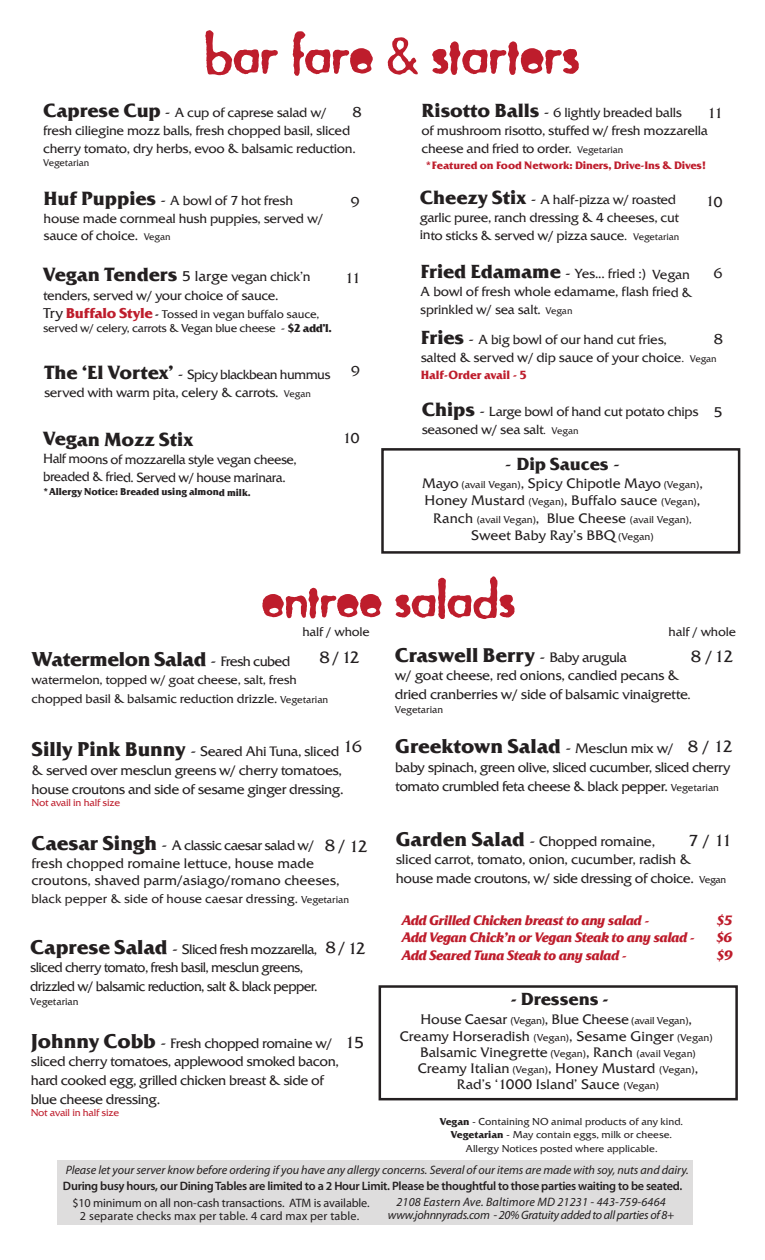
<style>
.page{position:relative;width:765px;height:1260px;background:#fff}
.page>*{position:absolute;margin:0;border:0;box-sizing:border-box;transform-origin:0 0}
.t1{font:60px "Flyerfonts All Ages";color:#be1d2c}
.t2{font:54.88px "Flyerfonts All Ages";color:#be1d2c}
.t3{font:700 20px "Friz Qua";color:#231f20}
.t4{font:700 19.12px "Friz Qua";color:#231f20}
.t5{font:700 17.5px "Friz Qua";color:#231f20}
.t6{font:16.25px "Friz Qua";color:#231f20}
.t7{font:13.75px/18.8px "Friz Qua";letter-spacing:-.03em;color:#231f20}
.t8{font:13.75px/16.2px "Friz Qua";color:#231f20}
.t9{font:13.75px/18.8px "Friz Qua";letter-spacing:-.05em;color:#231f20}
.t10{font:13.75px/17.5px "Friz Qua";letter-spacing:-.005em;color:#231f20}
.t11{font:italic 700 13.75px "Friz Qua";letter-spacing:-.025em;color:#be1d2c}
.t12{font:13.12px/18px "Friz Qua";letter-spacing:-.025em;color:#231f20}
.t13{font:12.5px/18.8px "Friz Qua";letter-spacing:-.02em;color:#231f20}
.t14{font:italic 12.25px/12.5px "Myriad Pro";letter-spacing:-.005em;color:#231f20;text-align:center}
.t15{font:600 12.25px "Myriad Pro";letter-spacing:-.025em;color:#231f20}
.t16{font:12.25px/12.5px "Myriad Pro";letter-spacing:-.01em;color:#231f20;text-align:center}
.t17{font:700 12px "Friz Qua";color:#be1d2c}
.t18{font:11.38px/14.4px "Friz Qua";letter-spacing:-.025em;color:#231f20}
.t19{font:700 10.75px "Friz Qua";letter-spacing:-.01em;color:#be1d2c}
.t20{font:10px/13.8px "Friz Qua";color:#231f20;text-align:center}
.t21{font:700 10px "Friz Qua";letter-spacing:-.005em;color:#231f20}
.t22{font:10px "Friz Qua";letter-spacing:-.02em;color:#be1d2c}
.t23{font:9.62px "Friz Qua";color:#231f20}
.s1{font-weight:700;font-size:19.12px}
.s2{font-size:14.38px}
.s3{font-size:9.62px}
.s4{font-weight:400;font-size:14.38px}
.s5{font-weight:400;font-size:13.12px}
.s6{font-weight:700;font-size:14.38px;color:#be1d2c}
.s7{font-weight:700}
.s8{font-size:12px}
.s9{font-size:10.75px}
.s10{font-weight:400}
.s11{font-size:10px}
.s12{font-size:13.75px}
.s13{font-weight:400;font-size:15px}
.s14{font-weight:400;font-size:13.75px}
.s15{font-weight:700;font-size:20px}
.s16{font-size:15px}
.s17{font-size:12.5px}
</style>
<div class="page">
<div style="left:379px;top:985px;width:359px;height:115px;border:2px solid #231f20"></div>
<div style="left:58px;top:1160px;width:635px;height:65px;background:#dedddd"></div>
<div style="left:381px;top:448px;width:359px;height:106px;border:2px solid #231f20"></div>
<h1 class="t1" style="left:204px;top:16px;width:377px">bar fare &amp; starters</h1>
<p class="t12" style="left:43px;top:103px;width:314px"><span class="s1">Caprese Cup</span> <span class="s2">-</span> A cup of caprese salad w/ fresh ciliegine mozz balls, fresh chopped basil, sliced cherry tomato, dry herbs, evoo &amp; balsamic reduction.</p>
<p class="t23" style="left:43px;top:157px;width:48px">Vegetarian</p>
<p class="t12" style="left:44px;top:191px;width:281px"><span class="s1">Huf Puppies</span> <span class="s2">-</span> A bowl of 7 hot fresh house made cornmeal hush puppies, served w/ sauce of choice. <span class="s3">Vegan</span></p>
<h3 class="t4" style="left:43px;top:263px;width:269px">Vegan Tenders <span class="s4">5 large</span> <span class="s5">vegan chick’n</span></h3>
<p class="t12" style="left:43px;top:286px;width:237px">tenders, served w/ your choice of sauce.</p>
<p class="t18" style="left:43px;top:306px;width:290px"><span class="s2">Try</span> <span class="s6">Buffalo Style</span> <span class="s7">-</span> Tossed in vegan buffalo sauce, served w/ celery, carrots &amp; Vegan blue cheese - <span class="s7">$2 add’l.</span></p>
<p class="t12" style="left:44px;top:365px;width:288px"><span class="s1">The ‘El Vortex’</span> <span class="s2">-</span> Spicy blackbean hummus served with warm pita, celery &amp; carrots. <span class="s3">Vegan</span></p>
<p class="t12" style="left:422px;top:103px;width:288px"><span class="s1">Risotto Balls</span> <span class="s2">-</span> 6 lightly breaded balls<br>of mushroom risotto, stuffed w/ fresh mozzarella cheese and fried to order. <span class="s3">Vegetarian</span></p>
<p class="t19" style="left:425px;top:159px;width:282px">*Featured on Food Network: Diners, Drive-Ins &amp; Dives!</p>
<p class="t12" style="left:420px;top:190px;width:261px"><span class="s1">Cheezy Stix</span> <span class="s2">-</span> A half-pizza w/ roasted garlic puree, ranch dressing &amp; 4 cheeses, cut into sticks &amp; served w/ pizza sauce<span class="s8">.</span> <span class="s3">Vegetarian</span></p>
<p class="t12" style="left:420px;top:265px;width:274px"><span class="s1">Fried Edamame</span> <span class="s2">-</span> Yes... fried :) Vegan<br>A bowl of fresh whole edamame, flash fried &amp; sprinkled w/ sea salt. <span class="s3">Vegan</span></p>
<p class="t12" style="left:421px;top:331px;width:298px"><span class="s1">Fries</span> <span class="s2">-</span> A big bowl of our hand cut fries,<br>salted &amp; served w/ dip sauce of your choice<span class="s9">.</span> <span class="s3">Vegan</span></p>
<p class="t17" style="left:421px;top:367px;width:108px">Half-Order avail - 5</p>
<p class="t12" style="left:422px;top:402px;width:279px"><span class="s1">Chips</span> <span class="s2">-</span> Large bowl of hand cut potato chips seasoned w/ sea salt<span class="s9">.</span> <span class="s3">Vegan</span></p>
<h3 class="t5" style="left:505px;top:453px;width:117px"><span class="s10">-</span> Dip Sauces <span class="s10">-</span></h3>
<p class="t8" style="left:422px;top:474px;width:282px;line-height:17.5px">Mayo <span class="s11">(avail Vegan)</span>, Spicy Chipotle Mayo <span class="s11">(Vegan)</span>,<br>Honey Mustard <span class="s11">(Vegan)</span>, Buffalo sauce <span class="s11">(Vegan)</span>,</p>
<p class="t20" style="left:433px;top:512px;width:260px"><span class="s12">Ranch</span> (avail Vegan)<span class="s12">, Blue Cheese</span> (avail Vegan),</p>
<p class="t8" style="left:471px;top:527px;width:184px">Sweet Baby Ray’s BBQ <span class="s11">(Vegan)</span></p>
<h2 class="t2" style="left:262px;top:565px;width:255px">entree salads</h2>
<h3 class="t4" style="left:43px;top:427px;width:152px">Vegan Mozz Stix</h3>
<p class="t12" style="left:43px;top:450px;width:255px">Half moons of mozzarella style vegan cheese, breaded &amp; fried. Served w/ house marinara.</p>
<p class="t21" style="left:43px;top:486px;width:209px">*Allergy Notice: Breaded using almond milk.</p>
<p class="t13" style="left:302px;top:622px;width:69px">half / whole</p>
<p class="t6" style="left:320px;top:648px;width:42px">8 / 12</p>
<h3 class="t3" style="left:32px;top:647px;width:260px">Watermelon Salad <span class="s13">-</span> <span class="s14">Fresh cubed</span></h3>
<p class="t13" style="left:32px;top:671px;width:298px">watermelon, topped w/ goat cheese, salt, fresh chopped basil &amp; balsamic reduction drizzle. <span class="s11">Vegetarian</span></p>
<p class="t7" style="left:32px;top:742px;width:313px"><span class="s15">Silly Pink Bunny</span> <span class="s16">-</span> Seared Ahi Tuna, sliced &amp; served over mesclun greens w/ cherry tomatoes, house croutons and side of sesame ginger dressing.</p>
<p class="t22" style="left:32px;top:796px;width:90px">Not avail in half size</p>
<p class="t10" style="left:31px;top:837px;width:310px"><span class="s15">Caesar Singh</span> <span class="s16">-</span> A classic caesar salad w/ fresh chopped romaine lettuce, house made croutons, shaved parm/asiago/romano cheeses,</p>
<p class="t13" style="left:31px;top:889px;width:319px">black pepper &amp; side of house caesar dressing. <span class="s11">Vegetarian</span></p>
<p class="t6" style="left:325px;top:835px;width:44px;rotate:1deg">8 / 12</p>
<p class="t9" style="left:30px;top:939px;width:289px"><span class="s15">Caprese Salad</span> <span class="s16">-</span> Sliced fresh mozzarella, sliced cherry tomato, fresh basil, mesclun greens, drizzled w/ balsamic reduction, salt &amp; black pepper.</p>
<p class="t20" style="left:30px;top:994px;width:50px">Vegetarian</p>
<p class="t6" style="left:326px;top:937px;width:42px;rotate:1deg">8 / 12</p>
<p class="t7" style="left:31px;top:1033px;width:310px"><span class="s15">Johnny Cobb</span> <span class="s16">-</span> Fresh chopped romaine w/ sliced cherry tomatoes, applewood smoked bacon, hard cooked egg, grilled chicken breast &amp; side of blue cheese dressing.</p>
<p class="t22" style="left:31px;top:1107px;width:90px">Not avail in half size</p>
<p class="t13" style="left:669px;top:622px;width:69px">half / whole</p>
<h3 class="t3" style="left:395px;top:642px;width:234px">Craswell Berry <span class="s13">-</span> <span class="s14">Baby arugula</span></h3>
<p class="t7" style="left:395px;top:666px;width:298px">w/ goat cheese, red onions, candied pecans &amp; dried cranberries w/ side of balsamic vinaigrette<span class="s17">.</span></p>
<p class="t20" style="left:395px;top:702px;width:50px">Vegetarian</p>
<p class="t6" style="left:691px;top:646px;width:44px;rotate:1deg">8 /12</p>
<h3 class="t3" style="left:395px;top:734px;width:280px">Greektown Salad <span class="s13">-</span> <span class="s14">Mesclun mix w/</span></h3>
<p class="t7" style="left:395px;top:758px;width:337px">baby spinach, green olive, sliced cucumber, sliced cherry tomato crumbled feta cheese &amp; black pepper. <span class="s11">Vegetarian</span></p>
<p class="t6" style="left:688px;top:736px;width:47px;rotate:1deg">8 / 12</p>
<p class="t7" style="left:396px;top:831px;width:332px"><span class="s15">Garden Salad</span> <span class="s16">-</span> Chopped romaine,<br>sliced carrot, tomato, onion, cucumber, radish &amp; house made croutons, w/ side dressing of choice. <span class="s11">Vegan</span></p>
<p class="t6" style="left:689px;top:830px;width:46px;rotate:1deg">7 / 11</p>
<p class="t11" style="left:402px;top:912px;width:249px">Add Grilled Chicken breast to any salad -</p>
<p class="t11" style="left:717px;top:912px;width:18px">$5</p>
<p class="t11" style="left:402px;top:929px;width:295px">Add Vegan Chick’n or Vegan Steak to any salad -</p>
<p class="t11" style="left:716px;top:929px;width:18px">$6</p>
<p class="t11" style="left:402px;top:947px;width:227px">Add Seared Tuna Steak to any salad -</p>
<p class="t11" style="left:717px;top:947px;width:18px">$9</p>
<h3 class="t5" style="left:510px;top:988px;width:100px">- Dressens -</h3>
<p class="t8" style="left:400px;top:1011px;width:315px;text-align:center">House Caesar <span class="s11">(Vegan)</span>, Blue Cheese <span class="s11">(avail Vegan)</span>, Creamy Horseradish <span class="s11">(Vegan)</span>, Sesame Ginger <span class="s11">(Vegan)<br></span>Balsamic Vinegrette <span class="s11">(Vegan)</span>, Ranch <span class="s11">(avail Vegan)<br></span>Creamy Italian <span class="s11">(Vegan)</span>, Honey Mustard <span class="s11">(Vegan)</span>, Rad’s ‘1000 Island’ Sauce <span class="s11">(Vegan)</span></p>
<p class="t20" style="left:440px;top:1114px;width:245px"><span class="s7">Vegan</span> - Containing NO animal products of any kind.<br><span class="s7">Vegetarian</span> - May contain eggs, milk or cheese.<br>Allergy Notices posted where applicable.</p>
<p class="t14" style="left:66px;top:1164px;width:625px">Please let your server know before ordering if you have any allergy concerns. Several of our items are made with soy, nuts and dairy.</p>
<p class="t15" style="left:63px;top:1178px;width:621px">During busy hours, our Dining Tables are limited to a 2 Hour Limit. Please be thoughtful to those parties waiting to be seated.</p>
<p class="t16" style="left:72px;top:1196px;width:299px">$10 minimum on all non-cash transactions. ATM is available.<br>2 separate checks max per table. 4 card max per table.</p>
<p class="t14" style="left:388px;top:1196px;width:288px">2108 Eastern Ave. Baltimore MD 21231 - 443-759-6464 www.johnnyrads.com - 20% Gratuity added to all parties of 8+</p>
</div>
